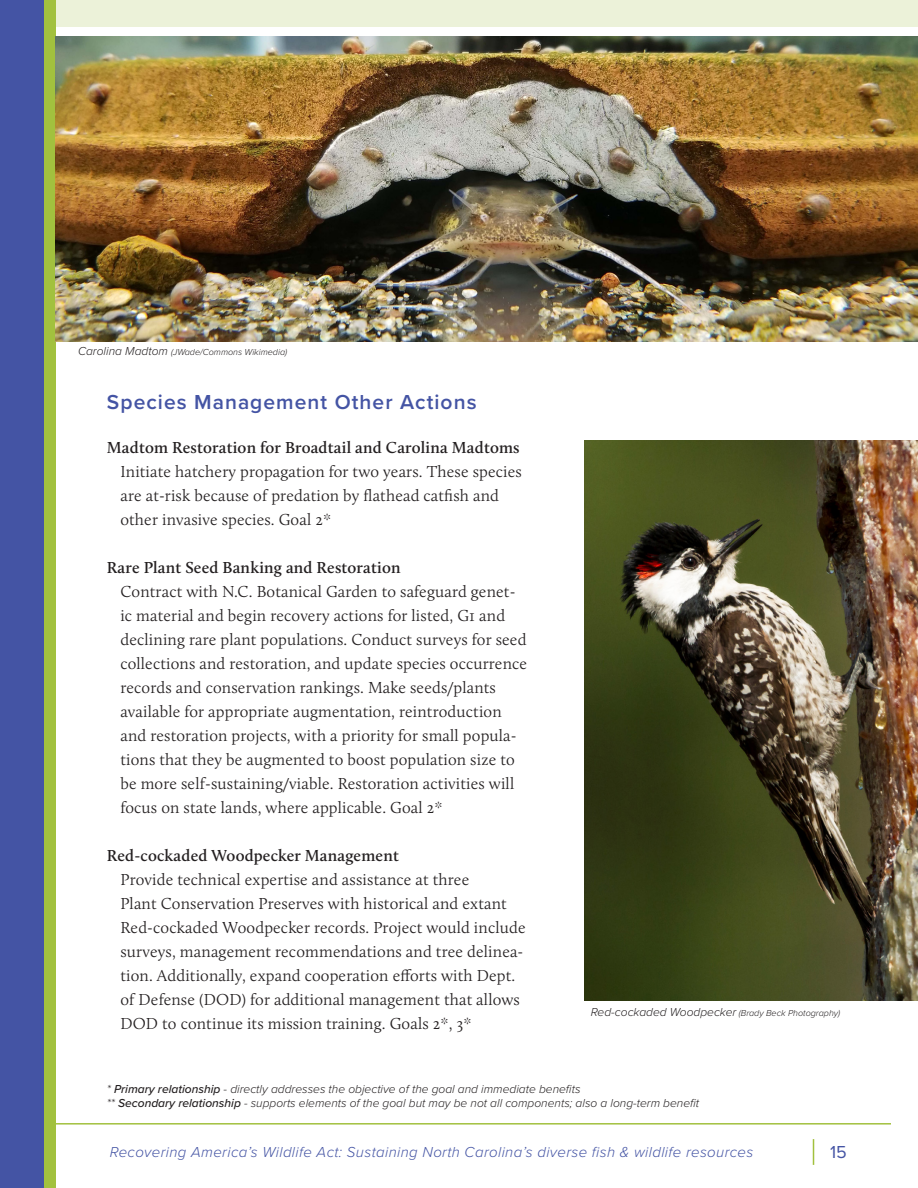
<style>
.page{position:relative;width:918px;height:1188px;background:#fff}
.page>*{position:absolute;margin:0;border:0;box-sizing:border-box;transform-origin:0 0}
.t1{font:600 21px "Proxima Nova";letter-spacing:.05em;color:#4454a4}
.t2{font:18px "Proxima Nova";color:#4454a4}
.t3{font:300 16.5px/24px "Calluna";letter-spacing:.01em;color:#231f20}
.t4{font:600 16.5px "Calluna";letter-spacing:.01em;color:#231f20}
.t5{font:italic 300 15px "Proxima Nova";letter-spacing:.025em;color:#4454a4}
.t6{font:italic 300 12px "Proxima Nova";color:#231f20}
.t7{font:italic 300 9px "Proxima Nova";color:#231f20}
.s1{font-size:12px}
.s2{font-size:9px}
.s3{font-weight:500}
</style>
<div class="page">
<div style="left:45px;top:0;width:873px;height:27px;background:#ecf2d9"></div>
<hr style="left:14px;top:1123px;width:877px;height:2px;background:#a2c13e">
<div style="left:0;top:0;width:46px;height:1188px;background:#4454a4"></div>
<div style="left:45px;top:0;width:11px;height:1188px;background:#a2c13e"></div>
<svg style="left:813px;top:1139px;width:1px;height:26px"></svg>
<img style="left:584px;top:440px;width:334px;height:560px">
<img style="left:56px;top:37px;width:862px;height:304px">
<p class="t7" style="left:78px;top:346px;width:211px"><span class="s1">Carolina Madtom</span> (JWade/Commons Wikimedia)</p>
<p class="t1" style="left:107px;top:386px;width:371px">Species Management Other Actions</p>
<p class="t4" style="left:107px;top:437px;width:414px">Madtom Restoration for Broadtail and Carolina Madtoms</p>
<p class="t3" style="left:120px;top:459px;width:403px">Initiate hatchery propagation for two years. These species are at-risk because of predation by flathead catfish and other invasive species. Goal 2*</p>
<p class="t4" style="left:107px;top:557px;width:295px">Rare Plant Seed Banking and Restoration</p>
<p class="t3" style="left:120px;top:579px;width:408px">Contract with N.C. Botanical Garden to safeguard genet&shy;ic material and begin recovery actions for listed, G1 and declining rare plant populations. Conduct surveys for seed collections and restoration, and update species occurrence records and conservation rankings. Make seeds/plants available for appropriate augmentation, reintroduction and restoration projects, with a priority for small popula&shy;tions that they be augmented to boost population size to be more self-sustaining/viable. Restoration activities will focus on state lands, where applicable. Goal 2*</p>
<p class="t4" style="left:107px;top:845px;width:294px">Red-cockaded Woodpecker Management</p>
<p class="t3" style="left:120px;top:867px;width:407px">Provide technical expertise and assistance at three<br>Plant Conservation Preserves with historical and extant Red-cockaded Woodpecker records. Project would include surveys, management recommendations and tree delinea&shy;tion. Additionally, expand cooperation efforts with Dept. of Defense (DOD) for additional management that allows DOD to continue its mission training. Goals 2*, 3*</p>
<p class="t6" style="left:591px;top:1003px;width:251px">Red-cockaded Woodpecker <span class="s2">(Brady Beck Photography)</span></p>
<p class="t6" style="left:107px;top:1080px;width:475px">* <span class="s3">Primary relationship</span> - directly addresses the objective of the goal and immediate benefits</p>
<p class="t6" style="left:107px;top:1094px;width:594px">** <span class="s3">Secondary relationship</span> - supports elements of the goal but may be not all components; also a long-term benefit</p>
<p class="t5" style="left:110px;top:1141px;width:645px">Recovering America’s Wildlife Act: Sustaining North Carolina’s diverse fish &amp; wildlife resources</p>
<p class="t2" style="left:830px;top:1138px;width:18px">15</p>
</div>
